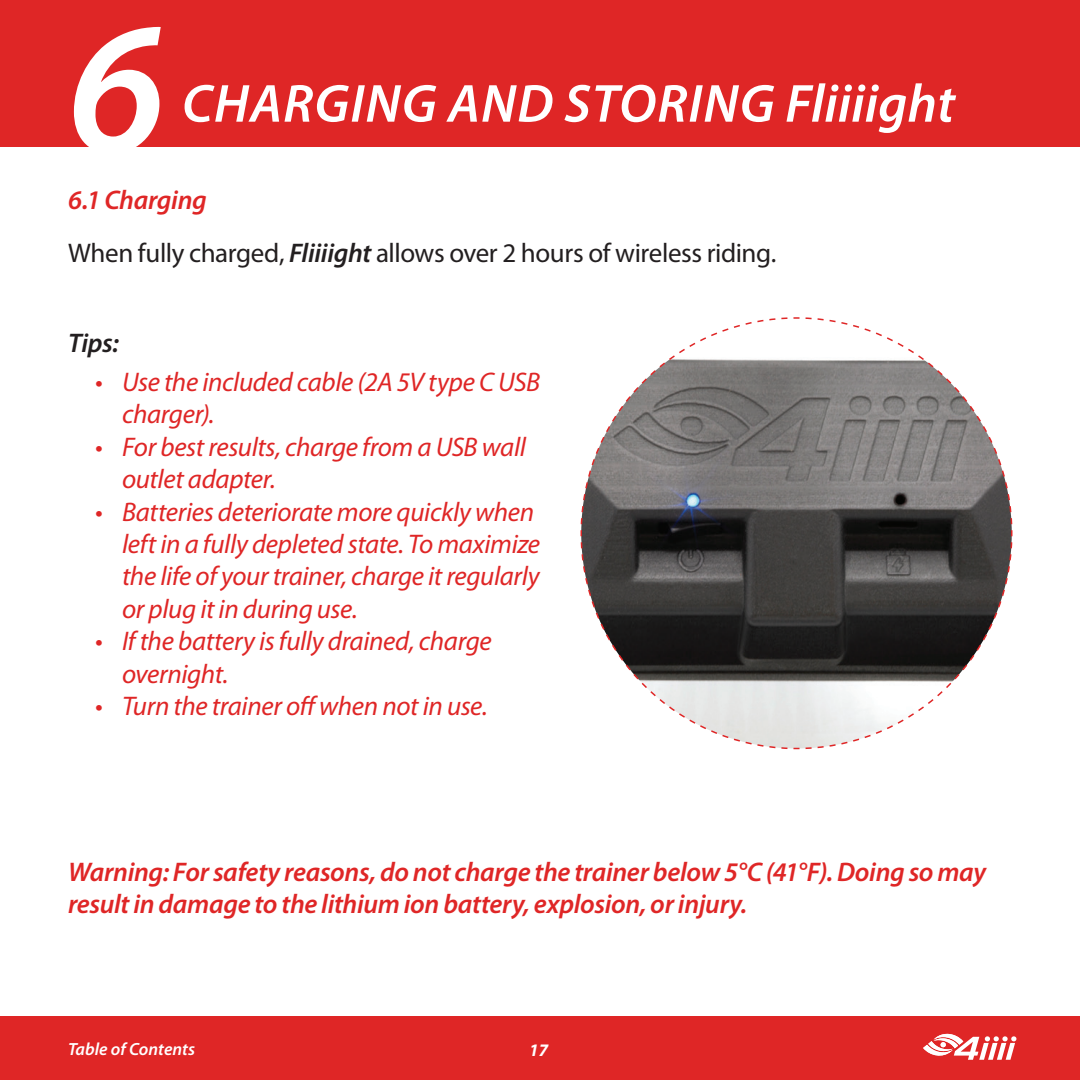
<style>
.page{position:relative;width:1080px;height:1080px;background:#fff}
.page>*{position:absolute;margin:0;border:0;box-sizing:border-box;transform-origin:0 0}
.t1{font:italic 600 189.3px "Myriad Pro";color:#fff}
.t2{font:italic 600 54px "Myriad Pro";letter-spacing:.02em;color:#fff}
.t3{font:italic 27px/32.4px "Myriad Pro";letter-spacing:-.015em;color:#df2626}
.t4{font:italic 600 27px/32.4px "Myriad Pro";letter-spacing:-.01em;color:#df2626}
.t5{font:27px/52.5px "Myriad Pro";letter-spacing:-.015em;color:#231f20}
.t6{font:italic 600 27px "Myriad Pro";color:#231f20}
.t7{font:italic 600 17.7px "Myriad Pro";color:#fff}
.t8{font:italic 700 17.7px "Myriad Pro";color:#fff}
.s1{font-weight:600;font-style:italic;color:#df2626}
.s2{font-weight:600;font-style:italic}
</style>
<div class="page">
<div style="left:0;top:0;width:1080px;height:147px;background:#df2626"></div>
<svg style="left:580px;top:317px;width:433px;height:433px"></svg>
<div style="left:0;top:1016px;width:1080px;height:64px;background:#df2626"></div>
<svg style="left:923px;top:1034px;width:93px;height:26px"></svg>
<h1 class="t1" style="left:68px;top:-15px;width:100px">6</h1>
<h2 class="t2" style="left:182px;top:74px;width:775px">CHARGING AND STORING Fliiiight</h2>
<p class="t5" style="left:68px;top:174px;width:710px"><span class="s1">6.1 Charging<br></span>When fully charged, <span class="s2">Fliiiight</span> allows over 2 hours of wireless riding.</p>
<p class="t6" style="left:68px;top:328px;width:52px">Tips:</p>
<p class="t3" style="left:122px;top:366px;width:420px;text-indent:-27px">• Use the included cable (2A 5V type C USB charger).</p>
<p class="t3" style="left:122px;top:431px;width:405px;text-indent:-27px">• For best results, charge from a USB wall outlet adapter.</p>
<p class="t3" style="left:122px;top:496px;width:420px;text-indent:-27px">• Batteries deteriorate more quickly when left in a fully depleted state. To maximize the life of your trainer, charge it regularly or plug it in during use.</p>
<p class="t3" style="left:122px;top:626px;width:371px;text-indent:-27px">• If the battery is fully drained, charge overnight.</p>
<p class="t3" style="left:95px;top:690px;width:394px">• Turn the trainer off when not in use.</p>
<p class="t4" style="left:68px;top:856px;width:920px">Warning: For safety reasons, do not charge the trainer below 5°C (41°F). Doing so may result in damage to the lithium ion battery, explosion, or injury.</p>
<p class="t7" style="left:68px;top:1039px;width:129px">Table of Contents</p>
<p class="t8" style="left:529px;top:1040px;width:21px">17</p>
</div>
